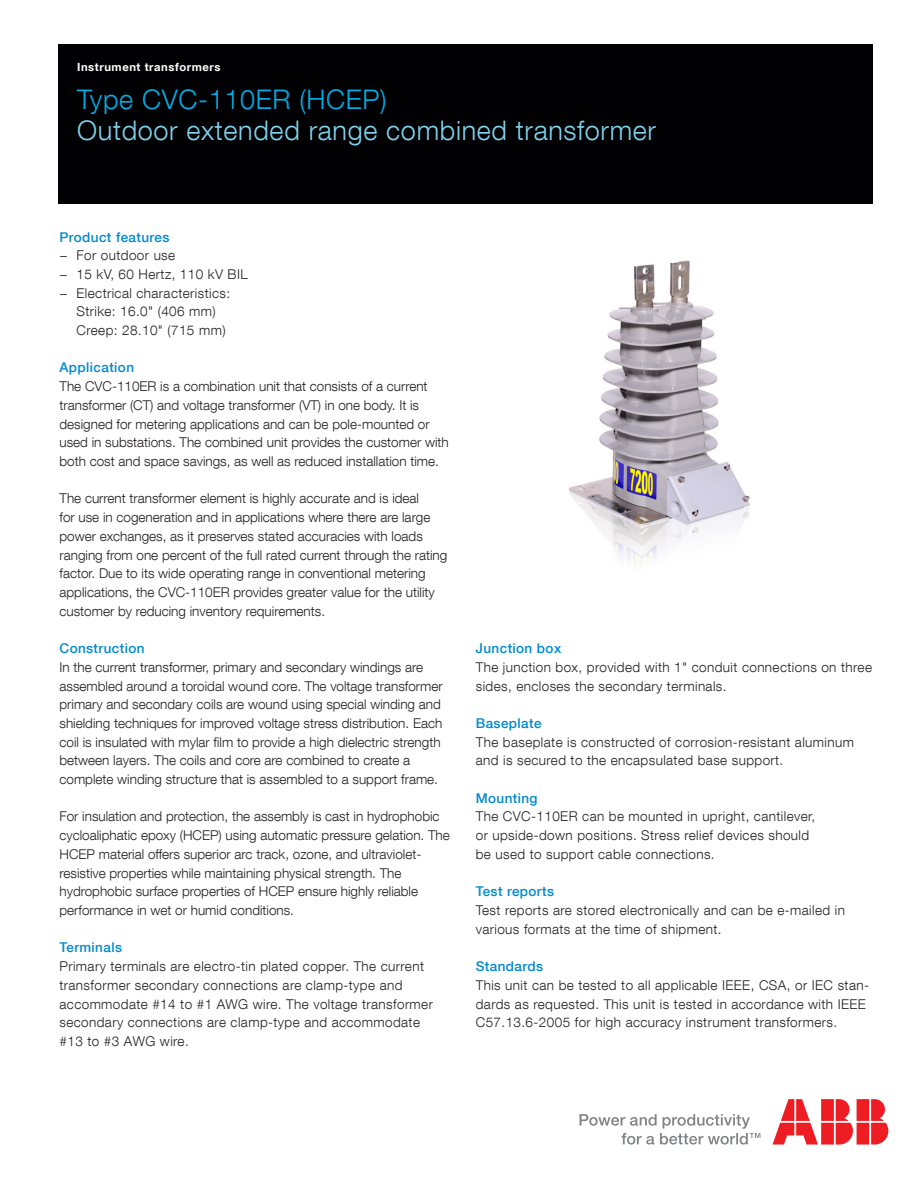
<style>
.page{position:relative;width:918px;height:1188px;background:#fff}
.page>*{position:absolute;margin:0;border:0;box-sizing:border-box;transform-origin:0 0}
.Cover_title__color{font:300 27px "ABB Neue Helvetica";letter-spacing:.025em;color:#7fd3ec}
.Cover_title__color-2{font:300 27px "ABB Neue Helvetica";letter-spacing:.025em;color:#03ade5}
.Bodytext{font:300 13.5px/18.8px "ABB Neue Helvetica";color:#231f20}
.Bodytext-2{font:300 13.5px/18.8px "ABB Neue Helvetica";letter-spacing:.03em;color:#231f20}
.Title_for_body_text{font:500 13.5px "ABB Neue Helvetica";letter-spacing:.03em;color:#0089cf}
.Intro_text_before_bo{font:500 13.5px "ABB Neue Helvetica";letter-spacing:.03em;color:#0089cf}
.Document_name{font:700 11.25px "ABB Neue Helvetica";letter-spacing:.05em;color:#fff}
</style>
<div class="page">
<svg style="left:580px;top:1114px;width:180px;height:31px"></svg>
<svg style="left:773px;top:1099px;width:115px;height:46px"></svg>
<div style="left:58px;top:44px;width:815px;height:160px;background:#000002"></div>
<img style="left:568px;top:260px;width:182px;height:306px">
<p class="Document_name" style="left:77px;top:60px;width:145px">Instrument transformers</p>
<p class="Cover_title__color-2" style="left:77px;top:83px;width:311px">Type CVC-110ER (HCEP)</p>
<p class="Cover_title__color" style="left:77px;top:114px;width:580px">Outdoor extended range combined transformer</p>
<p class="Title_for_body_text" style="left:60px;top:229px;width:111px">Product features</p>
<p class="Bodytext-2" style="left:60px;top:246px;width:117px">− For outdoor use</p>
<p class="Bodytext-2" style="left:60px;top:264px;width:190px">− 15 kV, 60 Hertz, 110 kV BIL</p>
<p class="Bodytext-2" style="left:77px;top:283px;width:155px;text-indent:-17px">− Electrical characteristics:<br>Strike: 16.0" (406 mm)<br>Creep: 28.10" (715 mm)</p>
<p class="Intro_text_before_bo" style="left:60px;top:360px;width:76px">Application</p>
<p class="Bodytext" style="left:60px;top:377px;width:391px">The CVC-110ER is a combination unit that consists of a current transformer (CT) and voltage transformer (VT) in one body. It is designed for metering applications and can be pole-mounted or used in substations. The combined unit provides the customer with both cost and space savings, as well as reduced installation time.</p>
<p class="Bodytext" style="left:60px;top:489px;width:389px">The current transformer element is highly accurate and is ideal<br>for use in cogeneration and in applications where there are large power exchanges, as it preserves stated accuracies with loads ranging from one percent of the full rated current through the rating factor. Due to its wide operating range in conventional metering applications, the CVC-110ER provides greater value for the utility customer by reducing inventory requirements.</p>
<p class="Title_for_body_text" style="left:60px;top:640px;width:86px">Construction</p>
<p class="Bodytext" style="left:60px;top:657px;width:385px">In the current transformer, primary and secondary windings are assembled around a toroidal wound core. The voltage transformer primary and secondary coils are wound using special winding and shielding techniques for improved voltage stress distribution. Each coil is insulated with mylar film to provide a high dielectric strength between layers. The coils and core are combined to create a complete winding structure that is assembled to a support frame.</p>
<p class="Bodytext" style="left:60px;top:807px;width:392px">For insulation and protection, the assembly is cast in hydrophobic cycloaliphatic epoxy (HCEP) using automatic pressure gelation. The HCEP material offers superior arc track, ozone, and ultraviolet&shy;resistive properties while maintaining physical strength. The hydrophobic surface properties of HCEP ensure highly reliable performance in wet or humid conditions.</p>
<p class="Title_for_body_text" style="left:60px;top:940px;width:64px">Terminals</p>
<p class="Bodytext-2" style="left:60px;top:957px;width:375px">Primary terminals are electro-tin plated copper. The current transformer secondary connections are clamp-type and accommodate #14 to #1 AWG wire. The voltage transformer secondary connections are clamp-type and accommodate #13 to #3 AWG wire.</p>
<p class="Title_for_body_text" style="left:476px;top:640px;width:87px">Junction box</p>
<p class="Bodytext-2" style="left:476px;top:657px;width:398px">The junction box, provided with 1" conduit connections on three sides, encloses the secondary terminals.</p>
<p class="Title_for_body_text" style="left:476px;top:715px;width:67px">Baseplate</p>
<p class="Bodytext-2" style="left:476px;top:732px;width:380px">The baseplate is constructed of corrosion-resistant aluminum and is secured to the encapsulated base support.</p>
<p class="Title_for_body_text" style="left:476px;top:790px;width:63px">Mounting</p>
<p class="Bodytext-2" style="left:476px;top:807px;width:341px">The CVC-110ER can be mounted in upright, cantilever,</p>
<p class="Bodytext-2" style="left:476px;top:826px;width:335px">or upside-down positions. Stress relief devices should</p>
<p class="Bodytext-2" style="left:476px;top:844px;width:240px">be used to support cable connections.</p>
<p class="Intro_text_before_bo" style="left:476px;top:883px;width:80px">Test reports</p>
<p class="Bodytext-2" style="left:476px;top:901px;width:371px">Test reports are stored electronically and can be e-mailed in various formats at the time of shipment.</p>
<p class="Intro_text_before_bo" style="left:476px;top:958px;width:69px">Standards</p>
<p class="Bodytext-2" style="left:476px;top:975px;width:395px">This unit can be tested to all applicable IEEE, CSA, or IEC stan&shy;dards as requested. This unit is tested in accordance with IEEE<br>C57.13.6-2005 for high accuracy instrument transformers.</p>
</div>
